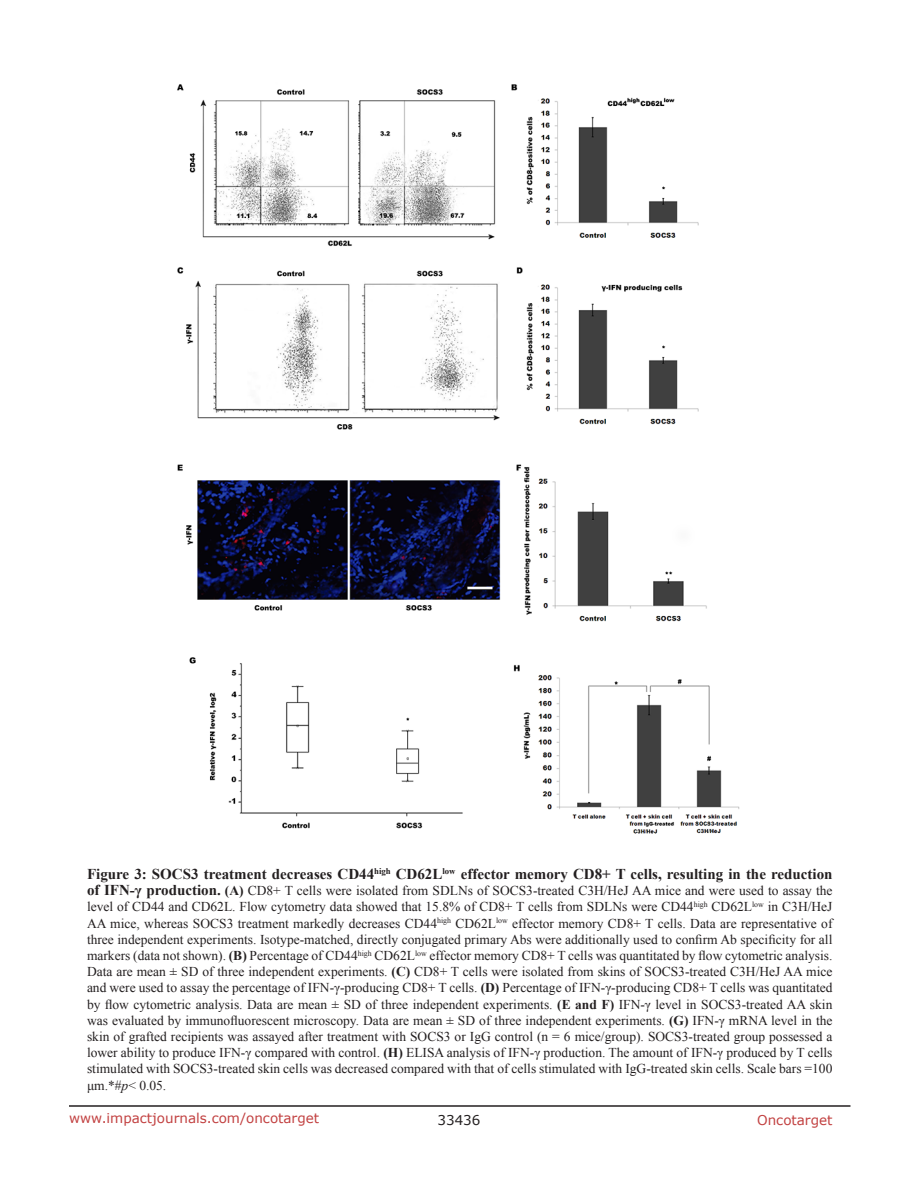
<style>
.page{position:relative;width:918px;height:1188px;background:#fff}
.page>*{position:absolute;margin:0;border:0;box-sizing:border-box;transform-origin:0 0}
.figuretext{font:700 15px "Times New Roman";color:#231f20}
.figuretext-2{font:13.5px/16.2px "Times New Roman";color:#231f20;text-align:justify}
.t1{font:13.5px "Verdana";color:#c24141}
.t2{font:13.5px "Verdana";color:#231f20}
.s1{font-weight:700;font-size:15px}
.s2{font-weight:700}
.s3{font-style:italic}
</style>
<div class="page">
<hr style="left:69px;top:1105px;width:781px;height:2px;background:#231f20">
<img style="left:177px;top:84px;width:563px;height:750px">
<p class="figuretext" style="left:87px;top:864px;width:747px">Figure 3: SOCS3 treatment decreases CD44<sup>high</sup> CD62L<sup>low</sup> effector memory CD8+ T cells, resulting in the reduction</p>
<p class="figuretext-2" style="left:87px;top:882px;width:747px"><span class="s1">of IFN-γ production.</span> <span class="s2">(A)</span> CD8+ T cells were isolated from SDLNs of SOCS3-treated C3H/HeJ AA mice and were used to assay the level of CD44 and CD62L. Flow cytometry data showed that 15.8% of CD8+ T cells from SDLNs were CD44<sup>high</sup> CD62L<sup>low</sup> in C3H/HeJ AA mice, whereas SOCS3 treatment markedly decreases CD44<sup>high</sup> CD62L<sup>low</sup> effector memory CD8+ T cells. Data are representative of three independent experiments. Isotype-matched, directly conjugated primary Abs were additionally used to confirm Ab specificity for all markers (data not shown). <span class="s2">(B)</span> Percentage of CD44<sup>high</sup> CD62L<sup>low</sup> effector memory CD8+ T cells was quantitated by flow cytometric analysis.<br>Data are mean ± SD of three independent experiments. <span class="s2">(C)</span> CD8+ T cells were isolated from skins of SOCS3-treated C3H/HeJ AA mice and were used to assay the percentage of IFN-γ-producing CD8+ T cells. <span class="s2">(D)</span> Percentage of IFN-γ-producing CD8+ T cells was quantitated by flow cytometric analysis. Data are mean ± SD of three independent experiments. <span class="s2">(E and F)</span> IFN-γ level in SOCS3-treated AA skin was evaluated by immunofluorescent microscopy. Data are mean ± SD of three independent experiments. <span class="s2">(G)</span> IFN-γ mRNA level in the skin of grafted recipients was assayed after treatment with SOCS3 or IgG control (n = 6 mice/group). SOCS3-treated group possessed a lower ability to produce IFN-γ compared with control. <span class="s2">(H)</span> ELISA analysis of IFN-γ production. The amount of IFN-γ produced by T cells stimulated with SOCS3-treated skin cells was decreased compared with that of cells stimulated with IgG-treated skin cells. Scale bars =100 μm.*#<span class="s3">p</span>&lt; 0.05.</p>
<p class="t1" style="left:69px;top:1109px;width:252px">www.impactjournals.com/oncotarget</p>
<p class="t2" style="left:438px;top:1111px;width:44px">33436</p>
<p class="t1" style="left:757px;top:1111px;width:77px">Oncotarget</p>
</div>
